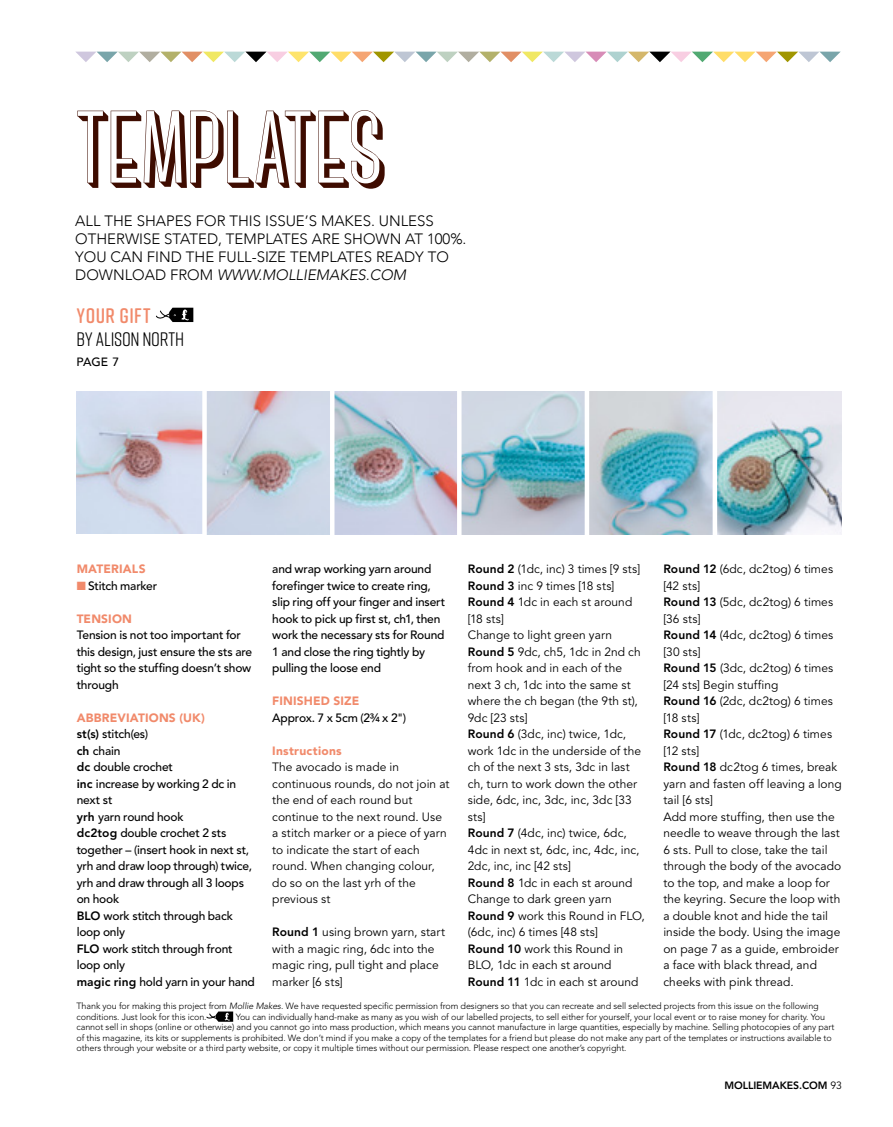
<style>
.page{position:relative;width:893px;height:1127px;background:#fff}
.page>*{position:absolute;margin:0;border:0;box-sizing:border-box;transform-origin:0 0}
.t1{font:102px "Canter Bold 3 D";letter-spacing:-.015em;color:#3e0c00}
.t2{font:600 21px "Rift Soft";letter-spacing:.02em;color:#f18a6b}
.t3{font:19.5px "Rift Soft";letter-spacing:-.015em;color:#000}
.t4{font:300 15px/18px "Avenir";color:#000}
.t5{font:12px/16.5px "Avenir LT Std";letter-spacing:.005em;color:#000}
.t6{font:500 12px/16.5px "Avenir LT Std";letter-spacing:-.015em;color:#000}
.t7{font:900 12px "Avenir LT Std";letter-spacing:.015em;color:#f18a6b}
.t8{font:500 12px "Avenir";color:#000}
.t9{font:800 10.5px "Avenir LT Std";letter-spacing:-.01em;color:#000}
.t10{font:300 9px/10.5px "Avenir LT Std";letter-spacing:-.01em;color:#000}
.s1{font-style:italic}
.s2{color:#f18a6b}
.s3{font-weight:900;color:#f18a6b}
.s4{font-weight:800}
.s5{font-weight:400}
</style>
<div class="page">
<svg style="left:76px;top:52px;width:764px;height:10px"></svg>
<svg style="left:206px;top:1011px;width:27px;height:11px"></svg>
<img style="left:207px;top:391px;width:123px;height:143px">
<img style="left:334px;top:391px;width:123px;height:143px">
<svg style="left:77px;top:391px;width:125px;height:143px;background:#cdcedc"></svg>
<img style="left:589px;top:391px;width:124px;height:143px">
<img style="left:717px;top:391px;width:125px;height:143px">
<img style="left:462px;top:391px;width:123px;height:143px">
<svg style="left:156px;top:308px;width:37px;height:14px"></svg>
<h1 class="t1" style="left:75px;top:96px;width:311px">TEMPLATES</h1>
<p class="t4" style="left:75px;top:212px;width:393px">ALL THE SHAPES FOR THIS ISSUE’S MAKES. UNLESS OTHERWISE STATED, TEMPLATES ARE SHOWN AT 100%.<br>YOU CAN FIND THE FULL-SIZE TEMPLATES READY TO DOWNLOAD FROM <span class="s1">WWW.MOLLIEMAKES.COM</span></p>
<h2 class="t2" style="left:77px;top:300px;width:75px">YOUR GIFT</h2>
<h3 class="t3" style="left:77px;top:325px;width:109px">BY ALISON NORTH</h3>
<p class="t8" style="left:77px;top:351px;width:44px">PAGE 7</p>
<p class="t7" style="left:77px;top:562px;width:70px">MATERIALS</p>
<p class="t6" style="left:77px;top:577px;width:82px"><span class="s2">■</span> Stitch marker</p>
<p class="t7" style="left:77px;top:611px;width:57px">TENSION</p>
<p class="t6" style="left:77px;top:627px;width:177px">Tension is not too important for this design, just ensure the sts are tight so the stuffing doesn’t show through</p>
<p class="t6" style="left:77px;top:709px;width:180px"><span class="s3">ABBREVIATIONS (UK)<br></span><span class="s4">st(s)</span> stitch(es)<br><span class="s4">ch</span> chain<br><span class="s4">dc</span> double crochet<br><span class="s4">inc</span> increase by working 2 dc in next st<br><span class="s4">yrh</span> yarn round hook<br><span class="s4">dc2tog</span> double crochet 2 sts together – (insert hook in next st, yrh and draw loop through) twice, yrh and draw through all 3 loops on hook<br><span class="s4">BLO</span> work stitch through back loop only<br><span class="s4">FLO</span> work stitch through front loop only<br><span class="s4">magic ring</span> hold yarn in your hand</p>
<p class="t6" style="left:272px;top:561px;width:175px">and wrap working yarn around forefinger twice to create ring, slip ring off your finger and insert hook to pick up first st, ch1, then work the necessary sts for Round<br>1 and close the ring tightly by pulling the loose end</p>
<p class="t7" style="left:272px;top:694px;width:89px">FINISHED SIZE</p>
<p class="t6" style="left:272px;top:709px;width:136px">Approx. 7 x 5cm (2¾ x 2")</p>
<p class="t7" style="left:272px;top:743px;width:71px">Instructions</p>
<p class="t5" style="left:272px;top:759px;width:179px">The avocado is made in continuous rounds, do not join at the end of each round but continue to the next round. Use a stitch marker or a piece of yarn to indicate the start of each round. When changing colour, do so on the last yrh of the previous st</p>
<p class="t5" style="left:272px;top:924px;width:174px"><span class="s4">Round 1</span> using brown yarn, start with a magic ring, 6dc into the magic ring, pull tight and place marker [6 sts]</p>
<p class="t5" style="left:468px;top:561px;width:179px"><span class="s4">Round 2</span> (1dc, inc) 3 times [9 sts]<br><span class="s4">Round 3</span> inc 9 times [18 sts]<br><span class="s4">Round 4</span> 1dc in each st around [18 sts]<br>Change to light green yarn<br><span class="s4">Round 5</span> 9dc, ch5, 1dc in 2nd ch from hook and in each of the next 3 ch, 1dc into the same st where the ch began (the 9th st),<br>9dc [23 sts]<br><span class="s4">Round 6</span> (3dc, inc) twice, 1dc, work 1dc in the underside of the ch of the next 3 sts, 3dc in last ch, turn to work down the other side, 6dc, inc, 3dc, inc, 3dc [33 sts]<br><span class="s4">Round 7</span> (4dc, inc) twice, 6dc,<br>4dc in next st, 6dc, inc, 4dc, inc,<br>2dc, inc, inc [42 sts]<br><span class="s4">Round 8</span> 1dc in each st around<br>Change to dark green yarn<br><span class="s4">Round 9</span> work this Round in FLO, (6dc, inc) 6 times [48 sts]<br><span class="s4">Round 10</span> work this Round in<br>BLO, 1dc in each st around<br><span class="s4">Round 11</span> 1dc in each st around</p>
<p class="t5" style="left:663px;top:561px;width:180px"><span class="s4">Round 12</span> (6dc, dc2tog) 6 times [42 sts]<br><span class="s4">Round 13</span> (5dc, dc2tog) 6 times [36 sts]<br><span class="s4">Round 14</span> (4dc, dc2tog) 6 times [30 sts]<br><span class="s4">Round 15</span> (3dc, dc2tog) 6 times [24 sts] Begin stuffing<br><span class="s4">Round 16</span> (2dc, dc2tog) 6 times [18 sts]<br><span class="s4">Round 17</span> (1dc, dc2tog) 6 times [12 sts]<br><span class="s4">Round 18</span> dc2tog 6 times, break yarn and fasten off leaving a long tail [6 sts]<br>Add more stuffing, then use the needle to weave through the last<br>6 sts. Pull to close, take the tail through the body of the avocado to the top, and make a loop for the keyring. Secure the loop with a double knot and hide the tail inside the body. Using the image on page 7 as a guide, embroider a face with black thread, and cheeks with pink thread.</p>
<p class="t10" style="left:77px;top:1001px;width:744px">Thank you for making this project from <span class="s1">Mollie Makes</span>. We have requested specific permission from designers so that you can recreate and sell selected projects from this issue on the following conditions. Just look for this icon.</p>
<p class="t10" style="left:77px;top:1011px;width:759px;text-indent:159px">You can individually hand-make as many as you wish of our labelled projects, to sell either for yourself, your local event or to raise money for charity. You cannot sell in shops (online or otherwise) and you cannot go into mass production, which means you cannot manufacture in large quantities, especially by machine. Selling photocopies of any part of this magazine, its kits or supplements is prohibited. We don’t mind if you make a copy of the templates for a friend but please do not make any part of the templates or instructions available to others through your website or a third party website, or copy it multiple times without our permission. Please respect one another’s copyright.</p>
<p class="t9" style="left:724px;top:1079px;width:119px">MOLLIEMAKES.COM <span class="s5">93</span></p>
</div>
